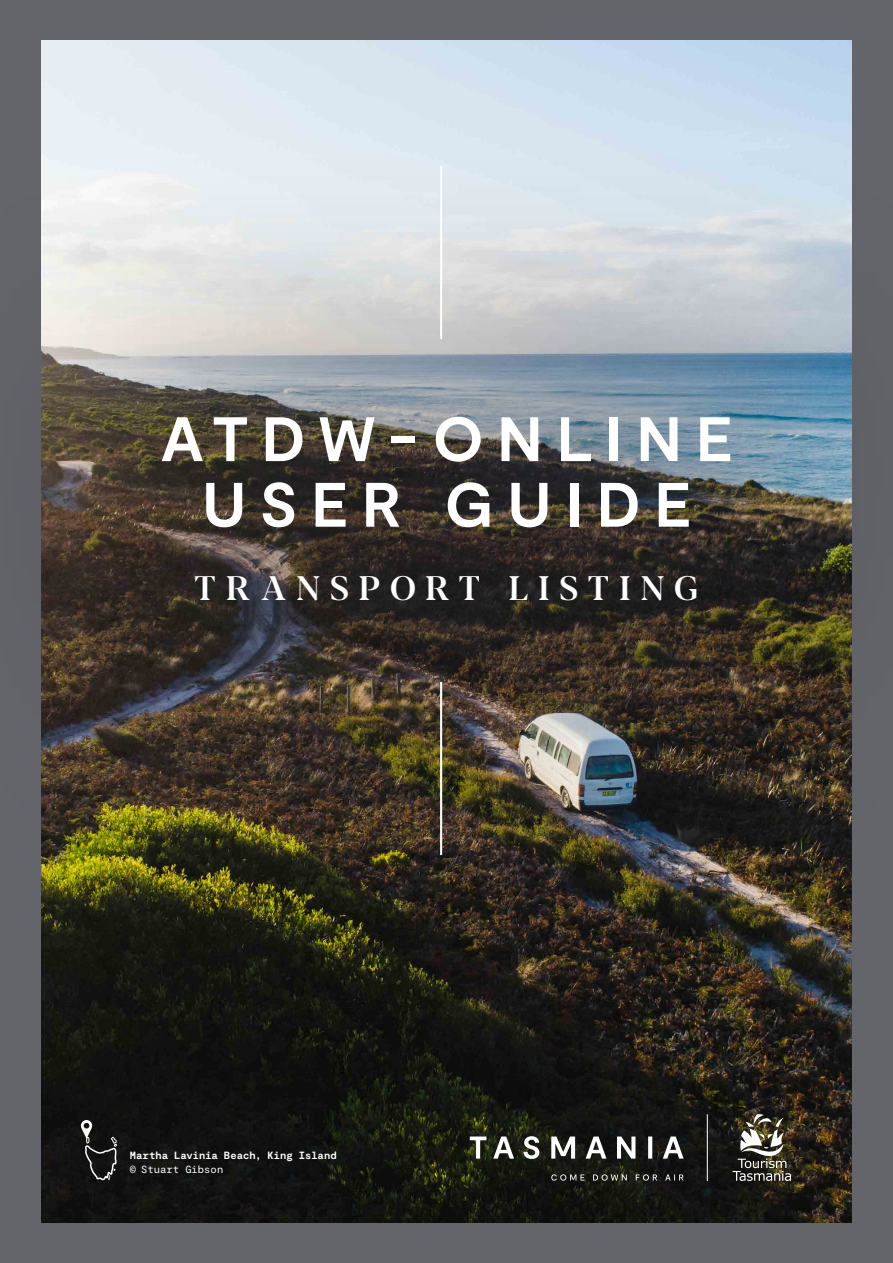
<style>
.page{position:relative;width:893px;height:1263px;background:#63656b}
.page>*{position:absolute;margin:0;border:0;box-sizing:border-box;transform-origin:0 0}
.t1{font:700 62.55px/65.6px "Moderat";letter-spacing:.215em;color:#fff;text-align:center}
.t2{font:500 33.9px "Blacker Display";letter-spacing:.295em;color:#fff}
.t3{font:10.5px "Moderat Mono Bold";letter-spacing:.005em;color:#fff}
.t4{font:10.5px "Moderat Mono Regular";color:#fff}
</style>
<div class="page">
<img style="left:42px;top:41px;width:809px;height:1181px">
<svg style="left:470px;top:1136px;width:214px;height:23px"></svg>
<svg style="left:551px;top:1174px;width:132px;height:6px"></svg>
<img style="left:733px;top:1114px;width:58px;height:67px">
<hr style="left:707px;top:1114px;width:1px;height:67px;background:#fff">
<svg style="left:81px;top:1120px;width:36px;height:60px"></svg>
<div style="left:0;top:144px;width:893px;height:730px;background:#231f20;opacity:.41"></div>
<hr style="left:440px;top:166px;width:2px;height:173px;background:#fff">
<hr style="left:440px;top:682px;width:2px;height:173px;background:#fff">
<h1 class="t1" style="left:160px;top:410px;width:574px">ATDW-ONLINE<br>USER GUIDE</h1>
<h2 class="t2" style="left:195px;top:567px;width:505px">TRANSPORT LISTING</h2>
<p class="t3" style="left:130px;top:1149px;width:209px">Martha Lavinia Beach, King Island</p>
<p class="t4" style="left:130px;top:1163px;width:95px">© Stuart Gibson</p>
</div>
